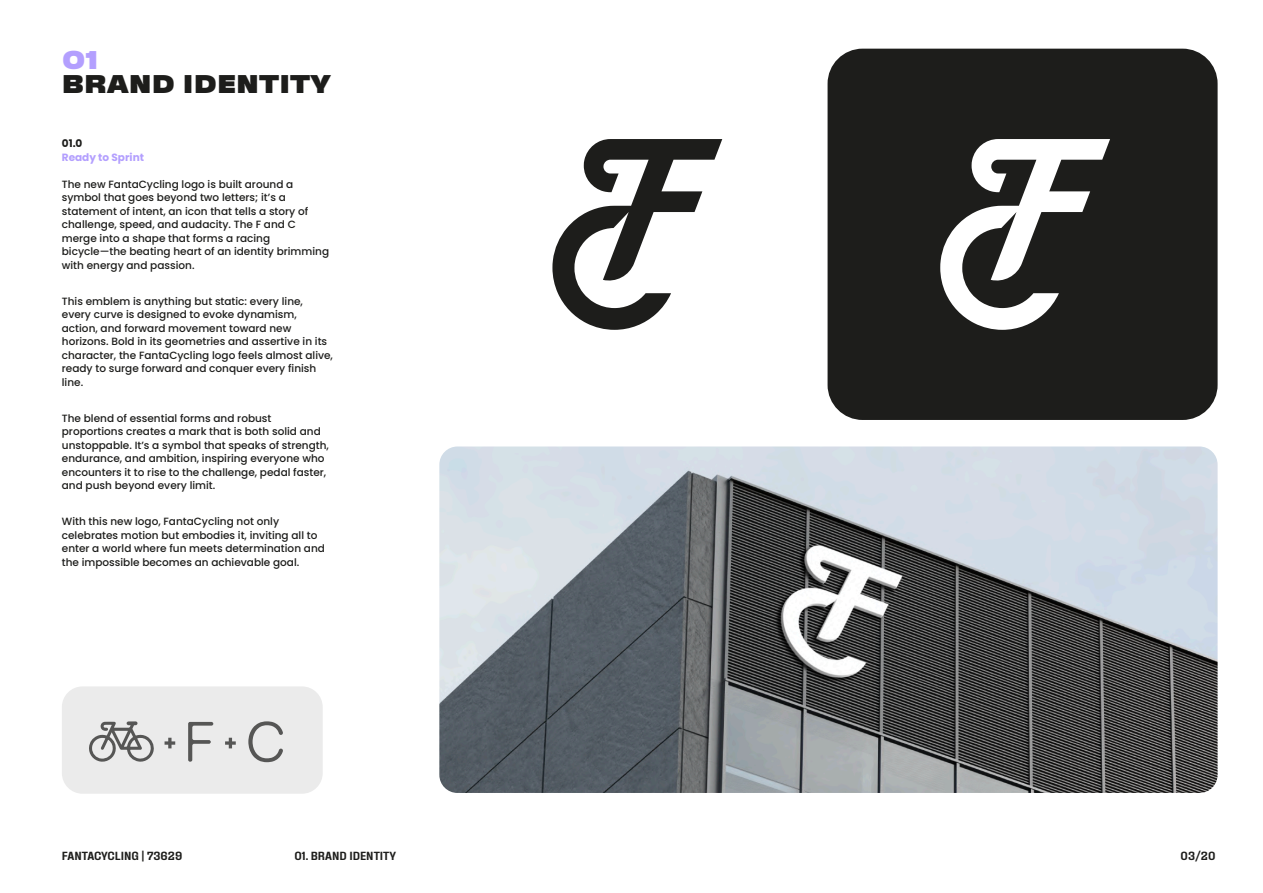
<style>
.page{position:relative;width:1263px;height:893px;background:#fff}
.page>*{position:absolute;margin:0;border:0;box-sizing:border-box;transform-origin:0 0}
.t1{font:900 expanded 25.5px "Fixture";color:#1d1d1b}
.t2{font:900 expanded 25.5px "Fixture";color:#b39ffe}
.t3{font:600 11.7px "Fixture";color:#1d1d1b}
.t4{font:500 10.5px/13.5px "Poppins";color:#1d1d1b}
.t5{font:700 10.5px "Poppins";color:#b39ffe}
.t6{font:700 10.5px "Poppins";color:#1d1d1b}
</style>
<div class="page">
<div style="left:62px;top:686px;width:261px;height:108px;background:#ebebeb;border-radius:21px"></div>
<div style="left:827px;top:49px;width:390px;height:371px;background:#1d1d1b;border-radius:35px"></div>
<img style="left:439px;top:446px;width:778px;height:347px">
<svg style="left:940px;top:139px;width:170px;height:191px"></svg>
<svg style="left:552px;top:139px;width:170px;height:191px"></svg>
<svg style="left:89px;top:721px;width:65px;height:41px"></svg>
<svg style="left:165px;top:738px;width:10px;height:10px"></svg>
<svg style="left:225px;top:738px;width:11px;height:10px"></svg>
<svg style="left:188px;top:722px;width:25px;height:40px"></svg>
<svg style="left:248px;top:721px;width:35px;height:41px"></svg>
<h1 class="t2" style="left:62px;top:43px;width:38px">01</h1>
<h1 class="t1" style="left:62px;top:67px;width:271px">BRAND IDENTITY</h1>
<p class="t6" style="left:62px;top:138px;width:22px">01.0</p>
<p class="t5" style="left:62px;top:151px;width:84px">Ready to Sprint</p>
<p class="t4" style="left:62px;top:177px;width:269px">The new FantaCycling logo is built around a symbol that goes beyond two letters; it’s a statement of intent, an icon that tells a story of challenge, speed, and audacity. The F and C merge into a shape that forms a racing bicycle—the beating heart of an identity brimming with energy and passion.</p>
<p class="t4" style="left:62px;top:294px;width:273px">This emblem is anything but static: every line, every curve is designed to evoke dynamism, action, and forward movement toward new horizons. Bold in its geometries and assertive in its character, the FantaCycling logo feels almost alive, ready to surge forward and conquer every finish line.</p>
<p class="t4" style="left:62px;top:411px;width:269px">The blend of essential forms and robust proportions creates a mark that is both solid and unstoppable. It’s a symbol that speaks of strength, endurance, and ambition, inspiring everyone who encounters it to rise to the challenge, pedal faster, and push beyond every limit.</p>
<p class="t4" style="left:62px;top:515px;width:265px">With this new logo, FantaCycling not only celebrates motion but embodies it, inviting all to enter a world where fun meets determination and the impossible becomes an achievable goal.</p>
<p class="t3" style="left:62px;top:848px;width:122px">FANTACYCLING | 73629</p>
<p class="t3" style="left:294px;top:848px;width:103px">O1. BRAND IDENTITY</p>
<p class="t3" style="left:1180px;top:848px;width:36px">03/20</p>
</div>
